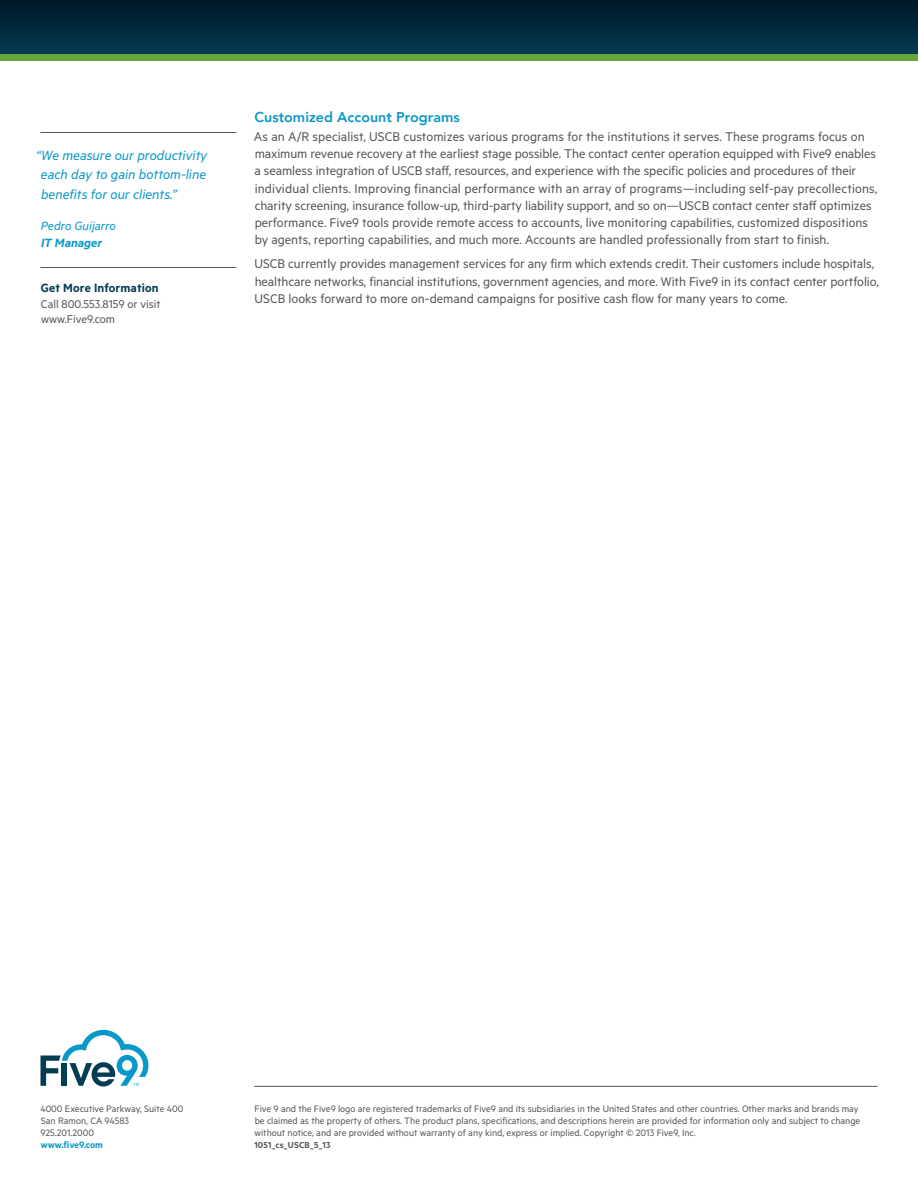
<style>
.page{position:relative;width:918px;height:1188px;background:#fff}
.page>*{position:absolute;margin:0;border:0;box-sizing:border-box;transform-origin:0 0}
.t1{font:italic 15px/19.5px "Metric";color:#0a98c8;text-align:justify}
.t2{font:14.25px/17.2px "Metric";letter-spacing:-.005em;color:#55565a}
.t3{font:800 14.25px "Avenir";color:#0a98c8}
.t4{font:600 13.5px "Metric";letter-spacing:.01em;color:#033d53}
.t5{font:italic 13.5px "Metric";color:#0a98c8}
.t6{font:italic 600 13.5px "Metric";color:#0a98c8}
.t7{font:12.75px/15.8px "Metric";color:#55565a}
.t8{font:10.5px/12px "Metric";color:#55565a}
.t9{font:600 10.5px "Metric";color:#0a98c8}
.t10{font:600 9.75px "Metric";letter-spacing:.02em;color:#55565a}
</style>
<div class="page">
<hr style="left:254px;top:1086px;width:624px;height:1px;background:#55565a">
<svg style="left:40px;top:1030px;width:108px;height:57px"></svg>
<div style="left:0;top:0;width:918px;height:54px;background:linear-gradient(to bottom,#001726,#033b50)"></div>
<div style="left:0;top:54px;width:918px;height:7px;background:#69a43a"></div>
<hr style="left:40px;top:132px;width:196px;height:1px;background:#55565a">
<hr style="left:40px;top:267px;width:196px;height:1px;background:#55565a">
<p class="t1" style="left:41px;top:145px;width:168px;text-indent:-5px">“We measure our productivity each day to gain bottom-line benefits for our clients.”</p>
<p class="t5" style="left:41px;top:218px;width:77px">Pedro Guijarro</p>
<p class="t6" style="left:41px;top:235px;width:63px">IT Manager</p>
<p class="t4" style="left:41px;top:280px;width:119px">Get More Information</p>
<p class="t7" style="left:41px;top:295px;width:121px">Call 800.553.8159 or visit www.Five9.com</p>
<p class="t3" style="left:254px;top:104px;width:207px">Customized Account Programs</p>
<p class="t2" style="left:254px;top:127px;width:625px">As an A/R specialist, USCB customizes various programs for the institutions it serves. These programs focus on maximum revenue recovery at the earliest stage possible. The contact center operation equipped with Five9 enables a seamless integration of USCB staff, resources, and experience with the specific policies and procedures of their individual clients. Improving financial performance with an array of programs—including self-pay precollections, charity screening, insurance follow-up, third-party liability support, and so on—USCB contact center staff optimizes performance. Five9 tools provide remote access to accounts, live monitoring capabilities, customized dispositions by agents, reporting capabilities, and much more. Accounts are handled professionally from start to finish.</p>
<p class="t2" style="left:255px;top:255px;width:626px">USCB currently provides management services for any firm which extends credit. Their customers include hospitals, healthcare networks, financial institutions, government agencies, and more. With Five9 in its contact center portfolio,<br>USCB looks forward to more on-demand campaigns for positive cash flow for many years to come.</p>
<p class="t8" style="left:40px;top:1102px;width:145px">4000 Executive Parkway, Suite 400<br>San Ramon, CA 94583<br>925.201.2000</p>
<p class="t9" style="left:41px;top:1138px;width:64px">www.five9.com</p>
<p class="t8" style="left:255px;top:1102px;width:607px">Five 9 and the Five9 logo are registered trademarks of Five9 and its subsidiaries in the United States and other countries. Other marks and brands may be claimed as the property of others. The product plans, specifications, and descriptions herein are provided for information only and subject to change without notice, and are provided without warranty of any kind, express or implied. Copyright © 2013 Five9, Inc.</p>
<p class="t10" style="left:254px;top:1139px;width:78px">1051_cs_USCB_5_13</p>
</div>
